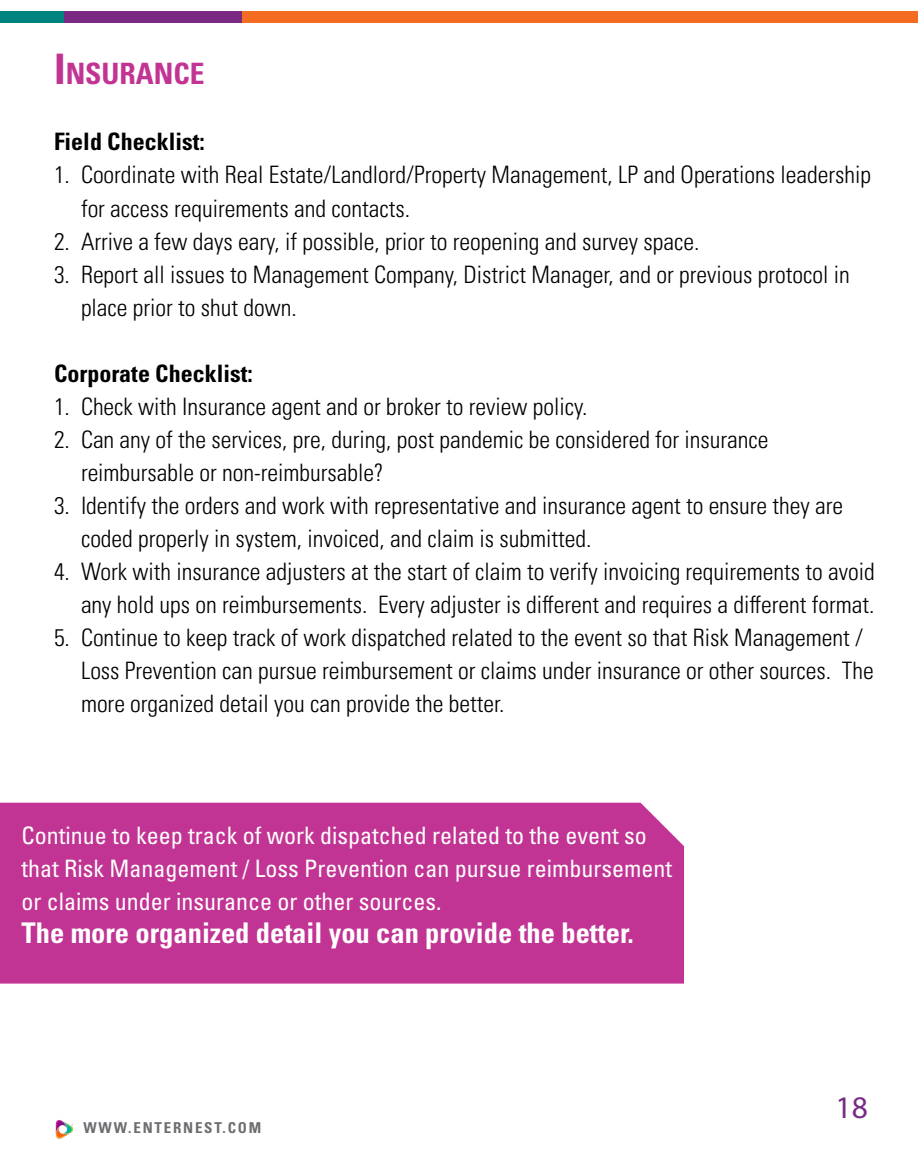
<style>
.page{position:relative;width:918px;height:1175px;background:#fff}
.page>*{position:absolute;margin:0;border:0;box-sizing:border-box;transform-origin:0 0}
.t1{font:31.5px "Myriad Pro";color:#772a83}
.t2{font:700 condensed 29.4px "Univers LT Std";color:#c13493}
.t3{font:700 condensed 28.5px "Univers LT Std";color:#fff}
.t4{font:300 condensed 24px/33px "Univers LT Pro";color:#000}
.t5{font:condensed 24px/33px "Univers LT Std";color:#fff}
.t6{font:700 condensed 24px "Univers LT Std";color:#000}
.t7{font:700 condensed 15px "Univers LT Std";letter-spacing:.12em;color:#6d6e71}
.s1{font-size:42px}
</style>
<div class="page">
<img style="left:56px;top:1120px;width:17px;height:18px">
<div style="left:0;top:11px;width:324px;height:11px;background:#008480"></div>
<div style="left:64px;top:11px;width:324px;height:11px;background:#792981"></div>
<div style="left:242px;top:11px;width:676px;height:11px;background:#f36c21"></div>
<div style="left:0;top:802px;width:684px;height:181px;background:#c13493"></div>
<p class="t2" style="left:54px;top:56px;width:152px"><span class="s1">I</span> NSURANCE</p>
<p class="t6" style="left:54px;top:127px;width:152px">Field Checklist:</p>
<p class="t4" style="left:81px;top:157px;width:792px;text-indent:-27px">1. Coordinate with Real Estate/Landlord/Property Management, LP and Operations leadership for access requirements and contacts.</p>
<p class="t4" style="left:54px;top:223px;width:647px">2. Arrive a few days eary, if possible, prior to reopening and survey space.</p>
<p class="t4" style="left:81px;top:256px;width:770px;text-indent:-27px">3. Report all issues to Management Company, District Manager, and or previous protocol in place prior to shut down.</p>
<p class="t6" style="left:54px;top:358px;width:200px">Corporate Checklist:</p>
<p class="t4" style="left:54px;top:388px;width:535px">1. Check with Insurance agent and or broker to review policy.</p>
<p class="t4" style="left:81px;top:421px;width:689px;text-indent:-27px">2. Can any of the services, pre, during, post pandemic be considered for insurance reimbursable or non-reimbursable?</p>
<p class="t4" style="left:81px;top:487px;width:764px;text-indent:-27px">3. Identify the orders and work with representative and insurance agent to ensure they are coded properly in system, invoiced, and claim is submitted.</p>
<p class="t4" style="left:54px;top:553px;width:822px;text-align:right">4. Work with insurance adjusters at the start of claim to verify invoicing requirements to avoid any hold ups on reimbursements. Every adjuster is different and requires a different format.</p>
<p class="t4" style="left:81px;top:619px;width:794px;text-indent:-27px">5. Continue to keep track of work dispatched related to the event so that Risk Management /<br>Loss Prevention can pursue reimbursement or claims under insurance or other sources. The more organized detail you can provide the better.</p>
<p class="t5" style="left:22px;top:819px;width:652px">Continue to keep track of work dispatched related to the event so that Risk Management / Loss Prevention can pursue reimbursement or claims under insurance or other sources.</p>
<p class="t3" style="left:22px;top:915px;width:614px">The more organized detail you can provide the better.</p>
<p class="t7" style="left:83px;top:1118px;width:179px">WWW.ENTERNEST.COM</p>
<h1 class="t1" style="left:836px;top:1087px;width:34px">18</h1>
</div>
